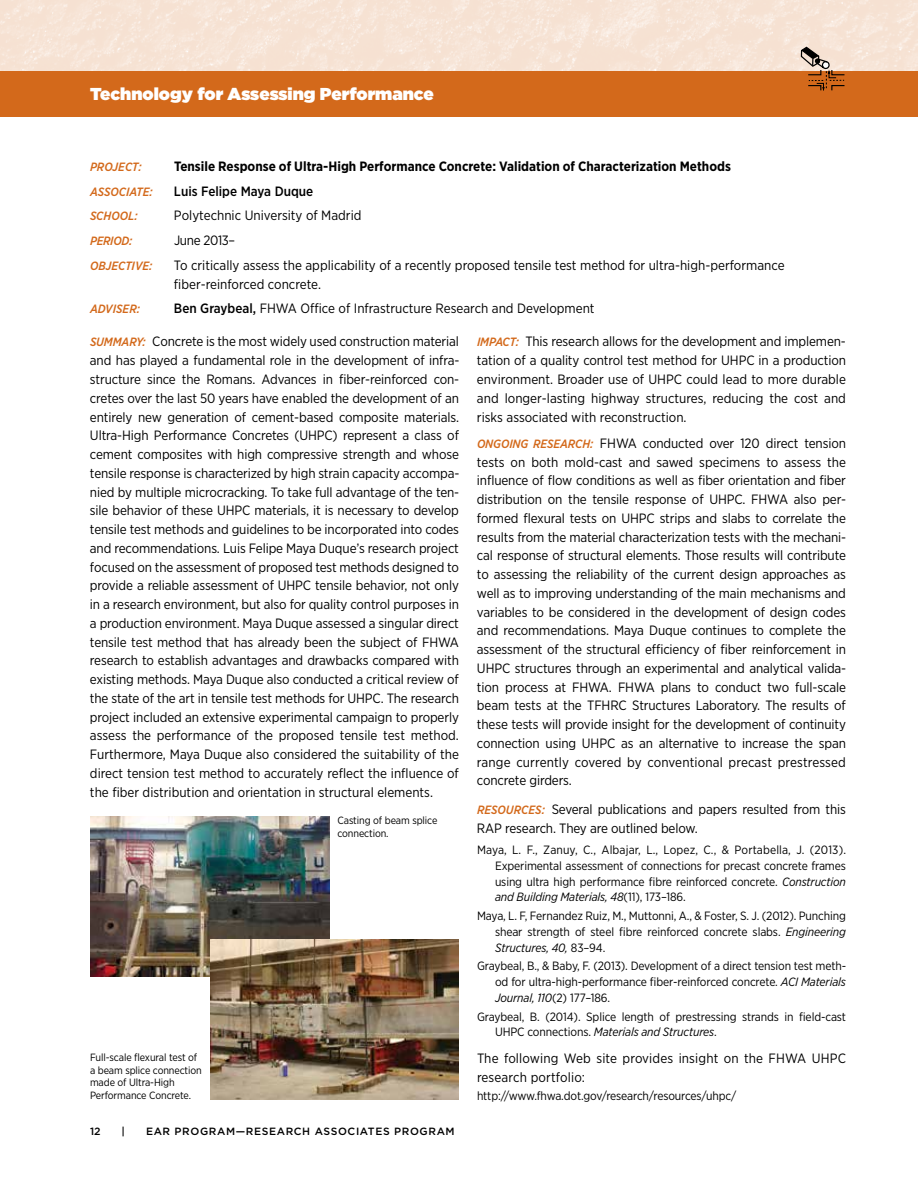
<style>
.page{position:relative;width:918px;height:1188px;background:#fff}
.page>*{position:absolute;margin:0;border:0;box-sizing:border-box;transform-origin:0 0}
.t1{font:900 17.25px "Gotham";color:#fff}
.t2{font:13.5px/18.8px "Gotham Narrow";color:#000}
.t3{font:700 13.5px "Gotham Narrow";color:#000}
.t4{font:500 13.5px "Gotham Narrow";color:#000}
.t5{font:13.5px "Gotham Narrow";letter-spacing:-.025em;color:#000}
.t6{font:12px/15.8px "Gotham Narrow";letter-spacing:-.01em;color:#000;text-align:justify}
.t7{font:italic 500 12px "Gotham Narrow";color:#d3691b}
.t8{font:10.5px/12.8px "Gotham Narrow";letter-spacing:-.01em;color:#000}
.t9{font:500 10.5px "Gotham";letter-spacing:.06em;color:#000}
.t10{font:500 10.5px "Gotham";color:#000}
.s1{font-weight:500}
.s2{font-weight:500;font-style:italic;font-size:12px;color:#d3691b}
.s3{font-style:italic}
</style>
<div class="page">
<img style="left:90px;top:816px;width:240px;height:161px">
<hr style="left:917px;top:0;width:1px;height:1188px;background:#328432">
<img style="left:0;top:0;width:918px;height:72px">
<div style="left:0;top:72px;width:918px;height:45px;background:#d3691b"></div>
<svg style="left:801px;top:47px;width:43px;height:44px"></svg>
<img style="left:210px;top:940px;width:249px;height:159px">
<p class="t1" style="left:90px;top:82px;width:345px">Technology for Assessing Performance</p>
<p class="t7" style="left:90px;top:159px;width:53px">PROJECT:</p>
<p class="t3" style="left:174px;top:158px;width:559px">Tensile Response of Ultra-High Performance Concrete: Validation of Characterization Methods</p>
<p class="t7" style="left:90px;top:184px;width:64px">ASSOCIATE:</p>
<p class="t4" style="left:174px;top:183px;width:141px">Luis Felipe Maya Duque</p>
<p class="t7" style="left:90px;top:209px;width:49px">SCHOOL:</p>
<p class="t2" style="left:174px;top:206px;width:189px">Polytechnic University of Madrid</p>
<p class="t7" style="left:90px;top:234px;width:44px">PERIOD:</p>
<p class="t5" style="left:174px;top:232px;width:63px">June 2013–</p>
<p class="t7" style="left:90px;top:258px;width:64px">OBJECTIVE:</p>
<p class="t2" style="left:174px;top:256px;width:612px">To critically assess the applicability of a recently proposed tensile test method for ultra-high-performance fiber-reinforced concrete.</p>
<p class="t7" style="left:90px;top:302px;width:52px">ADVISER:</p>
<p class="t2" style="left:174px;top:299px;width:422px"><span class="s1">Ben Graybeal,</span> FHWA Office of Infrastructure Research and Development</p>
<p class="t2" style="left:90px;top:332px;width:371px;text-align:justify"><span class="s2">SUMMARY:</span> Concrete is the most widely used construction material and has played a fundamental role in the development of infra&shy;structure since the Romans. Advances in fiber-reinforced con&shy;cretes over the last 50 years have enabled the development of an entirely new generation of cement-based composite materials.<br>Ultra-High Performance Concretes (UHPC) represent a class of cement composites with high compressive strength and whose tensile response is characterized by high strain capacity accompa&shy;nied by multiple microcracking. To take full advantage of the ten&shy;sile behavior of these UHPC materials, it is necessary to develop tensile test methods and guidelines to be incorporated into codes and recommendations. Luis Felipe Maya Duque’s research project focused on the assessment of proposed test methods designed to provide a reliable assessment of UHPC tensile behavior, not only in a research environment, but also for quality control purposes in a production environment. Maya Duque assessed a singular direct tensile test method that has already been the subject of FHWA research to establish advantages and drawbacks compared with existing methods. Maya Duque also conducted a critical review of the state of the art in tensile test methods for UHPC. The research project included an extensive experimental campaign to properly assess the performance of the proposed tensile test method.<br>Furthermore, Maya Duque also considered the suitability of the direct tension test method to accurately reflect the influence of the fiber distribution and orientation in structural elements.</p>
<p class="t7" style="left:477px;top:335px;width:12px">IMPACT</p>
<p class="t2" style="left:477px;top:332px;width:371px;text-align:justify;text-indent:39px"><span class="s2">:</span> This research allows for the development and implemen&shy;tation of a quality control test method for UHPC in a production environment. Broader use of UHPC could lead to more durable and longer-lasting highway structures, reducing the cost and risks associated with reconstruction.</p>
<p class="t2" style="left:477px;top:434px;width:371px;text-align:justify"><span class="s2">ONGOING RESEARCH:</span> FHWA conducted over 120 direct tension tests on both mold-cast and sawed specimens to assess the influence of flow conditions as well as fiber orientation and fiber distribution on the tensile response of UHPC. FHWA also per&shy;formed flexural tests on UHPC strips and slabs to correlate the results from the material characterization tests with the mechani&shy;cal response of structural elements. Those results will contribute to assessing the reliability of the current design approaches as well as to improving understanding of the main mechanisms and variables to be considered in the development of design codes and recommendations. Maya Duque continues to complete the assessment of the structural efficiency of fiber reinforcement in UHPC structures through an experimental and analytical valida&shy;tion process at FHWA. FHWA plans to conduct two full-scale beam tests at the TFHRC Structures Laboratory. The results of these tests will provide insight for the development of continuity connection using UHPC as an alternative to increase the span range currently covered by conventional precast prestressed concrete girders.</p>
<p class="t2" style="left:477px;top:800px;width:371px"><span class="s2">RESOURCES:</span> Several publications and papers resulted from this<br>RAP research. They are outlined below.</p>
<p class="t6" style="left:495px;top:842px;width:353px;text-indent:-18px">Maya, L. F., Zanuy, C., Albajar, L., Lopez, C., &amp; Portabella, J. (2013).<br>Experimental assessment of connections for precast concrete frames using ultra high performance fibre reinforced concrete. <span class="s3">Construction and Building Materials, 48</span>(11), 173–186.</p>
<p class="t6" style="left:495px;top:908px;width:353px;text-indent:-18px">Maya, L. F, Fernandez Ruiz, M., Muttonni, A., &amp; Foster, S. J. (2012). Punching shear strength of steel fibre reinforced concrete slabs. <span class="s3">Engineering Structures, 40,</span> 83–94.</p>
<p class="t6" style="left:495px;top:958px;width:353px;text-indent:-18px">Graybeal, B., &amp; Baby, F. (2013). Development of a direct tension test meth&shy;od for ultra-high-performance fiber-reinforced concrete. <span class="s3">ACI Materials Journal, 110</span>(2) 177–186.</p>
<p class="t6" style="left:495px;top:1008px;width:353px;text-indent:-18px">Graybeal, B. (2014). Splice length of prestressing strands in field-cast<br>UHPC connections. <span class="s3">Materials and Structures</span>.</p>
<p class="t2" style="left:477px;top:1049px;width:370px">The following Web site provides insight on the FHWA UHPC research portfolio:</p>
<p class="t6" style="left:477px;top:1088px;width:261px">http://www.fhwa.dot.gov/research/resources/uhpc/</p>
<p class="t8" style="left:338px;top:814px;width:101px">Casting of beam splice connection.</p>
<p class="t8" style="left:90px;top:1051px;width:113px">Full-scale flexural test of a beam splice connection made of Ultra-High<br>Performance Concrete.</p>
<p class="t10" style="left:90px;top:1124px;width:12px">12</p>
<p class="t10" style="left:122px;top:1124px;width:5px">|</p>
<p class="t9" style="left:146px;top:1124px;width:132px">EAR PROGRAM—RESEAR</p>
<p class="t9" style="left:294px;top:1124px;width:162px">CH ASSOCIATES PROGRAM</p>
</div>
